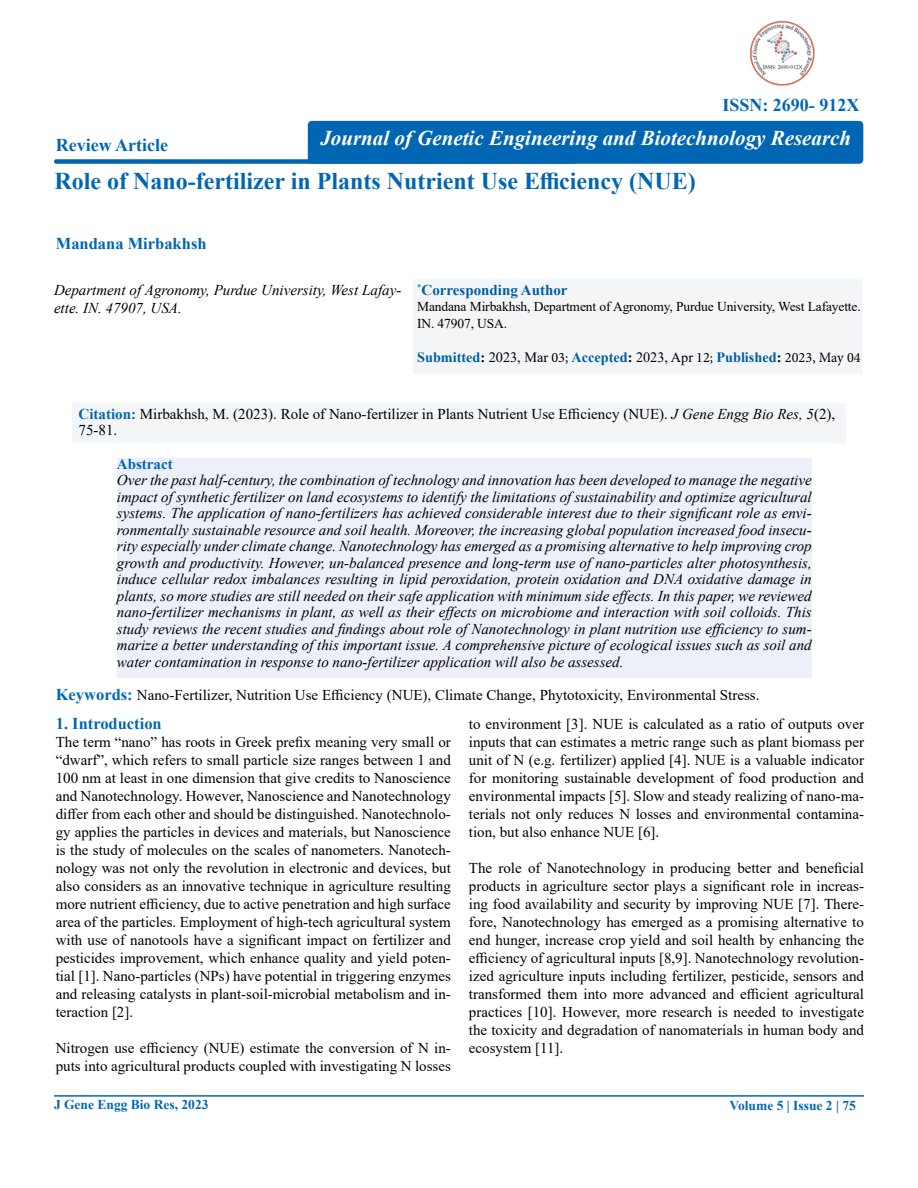
<style>
.page{position:relative;width:918px;height:1188px;background:#fff}
.page>*{position:absolute;margin:0;border:0;box-sizing:border-box;transform-origin:0 0}
.t1{font:700 24px "Times New Roman";color:#0066b3}
.t2{font:italic 700 21px "Times New Roman";color:#fff}
.t3{font:700 18px "Times New Roman";color:#0066b3}
.t4{font:700 16.5px "Times New Roman";color:#0066b3}
.t5{font:15px/18px "Times New Roman";color:#000;text-align:justify}
.t6{font:italic 15px/16.5px "Times New Roman";color:#000}
.t7{font:700 15px "Times New Roman";color:#005da4}
.t8{font:700 15px "Times New Roman";color:#0066b3}
.t9{font:700 14.25px "Times New Roman";color:#005da4}
.t10{font:13.5px/16.5px "Times New Roman";letter-spacing:-.01em;color:#000}
.t11{font:700 13.5px "Times New Roman";color:#0066b3}
.s1{color:#000}
.s2{font-weight:400;color:#000}
.s3{font-family:"Minion Pro";font-weight:400;color:#000}
.s4{font-weight:700;color:#0066b3}
.s5{font-style:italic}
.s6{font-weight:700;font-size:16.5px;color:#0066b3}
</style>
<div class="page">
<div style="left:54px;top:159px;width:523px;height:5px;background:#0066b3;border-radius:2px"></div>
<hr style="left:54px;top:1095px;width:810px;height:2px;background:#0066b3">
<div style="left:400px;top:269px;width:476px;height:107px;background:#f3f5f6"></div>
<div style="left:308px;top:121px;width:555px;height:43px;background:#0066b3;border-radius:4px"></div>
<div style="left:60px;top:393px;width:800px;height:52px;background:#f3f6f8"></div>
<img style="left:749px;top:20px;width:66px;height:66px">
<div style="left:117px;top:458px;width:695px;height:219px;background:#eef0f9"></div>
<p class="t3" style="left:56px;top:132px;width:114px">Review Article</p>
<p class="t3" style="left:722px;top:92px;width:138px">ISSN: 2690- 912X</p>
<h2 class="t2" style="left:320px;top:123px;width:532px">Journal of Genetic Engineering and Biotechnology Research</h2>
<h1 class="t1" style="left:55px;top:163px;width:643px">Role of Nano-fertilizer in Plants Nutrient Use Efficiency (NUE)</h1>
<p class="t4" style="left:56px;top:231px;width:152px">Mandana Mirbakhsh</p>
<p class="t6" style="left:54px;top:281px;width:349px;line-height:18px">Department of Agronomy, Purdue University, West Lafay&shy;ette. IN. 47907, USA.</p>
<p class="t7" style="left:417px;top:279px;width:152px"><sup>*</sup>Corresponding Author</p>
<p class="t10" style="left:417px;top:298px;width:445px">Mandana Mirbakhsh, Department of Agronomy, Purdue University, West Lafayette.<br>IN. 47907, USA.</p>
<p class="t9" style="left:417px;top:347px;width:445px">Submitted<span class="s1">:</span> <span class="s2">2023, Mar</span> <span class="s3">03;</span> Accepted<span class="s1">:</span> <span class="s2">2023, Apr</span> <span class="s3">12;</span> Published<span class="s1">:</span> <span class="s3">2023, May 04</span></p>
<p class="t5" style="left:79px;top:405px;width:758px;line-height:16.5px"><span class="s4">Citation:</span> Mirbakhsh, M. (2023). Role of Nano-fertilizer in Plants Nutrient Use Efficiency (NUE). <span class="s5">J Gene Engg Bio Res, 5</span>(2),<br>75-81.</p>
<p class="t8" style="left:117px;top:453px;width:57px">Abstract</p>
<p class="t6" style="left:117px;top:472px;width:696px;text-align:justify">Over the past half-century, the combination of technology and innovation has been developed to manage the negative impact of synthetic fertilizer on land ecosystems to identify the limitations of sustainability and optimize agricultural systems. The application of nano-fertilizers has achieved considerable interest due to their significant role as envi&shy;ronmentally sustainable resource and soil health. Moreover, the increasing global population increased food insecu&shy;rity especially under climate change. Nanotechnology has emerged as a promising alternative to help improving crop growth and productivity. However, un-balanced presence and long-term use of nano-particles alter photosynthesis, induce cellular redox imbalances resulting in lipid peroxidation, protein oxidation and DNA oxidative damage in plants, so more studies are still needed on their safe application with minimum side effects. In this paper, we reviewed nano-fertilizer mechanisms in plant, as well as their effects on microbiome and interaction with soil colloids. This study reviews the recent studies and findings about role of Nanotechnology in plant nutrition use efficiency to sum&shy;marize a better understanding of this important issue. A comprehensive picture of ecological issues such as soil and water contamination in response to nano-fertilizer application will also be assessed.</p>
<p class="t5" style="left:56px;top:685px;width:705px"><span class="s6">Keywords:</span> Nano-Fertilizer, Nutrition Use Efficiency (NUE), Climate Change, Phytotoxicity, Environmental Stress.</p>
<p class="t4" style="left:56px;top:712px;width:108px">1. Introduction</p>
<p class="t5" style="left:56px;top:733px;width:397px">The term “nano” has roots in Greek prefix meaning very small or “dwarf”, which refers to small particle size ranges between 1 and 100 nm at least in one dimension that give credits to Nanoscience and Nanotechnology. However, Nanoscience and Nanotechnology differ from each other and should be distinguished. Nanotechnolo&shy;gy applies the particles in devices and materials, but Nanoscience is the study of molecules on the scales of nanometers. Nanotech&shy;nology was not only the revolution in electronic and devices, but also considers as an innovative technique in agriculture resulting more nutrient efficiency, due to active penetration and high surface area of the particles. Employment of high-tech agricultural system with use of nanotools have a significant impact on fertilizer and pesticides improvement, which enhance quality and yield poten&shy;tial [1]. Nano-particles (NPs) have potential in triggering enzymes and releasing catalysts in plant-soil-microbial metabolism and in&shy;teraction [2].</p>
<p class="t5" style="left:56px;top:1039px;width:397px">Nitrogen use efficiency (NUE) estimate the conversion of N in&shy;puts into agricultural products coupled with investigating N losses</p>
<p class="t5" style="left:469px;top:714px;width:397px">to environment [3]. NUE is calculated as a ratio of outputs over inputs that can estimates a metric range such as plant biomass per unit of N (e.g. fertilizer) applied [4]. NUE is a valuable indicator for monitoring sustainable development of food production and environmental impacts [5]. Slow and steady realizing of nano-ma&shy;terials not only reduces N losses and environmental contamina&shy;tion, but also enhance NUE [6].</p>
<p class="t5" style="left:469px;top:858px;width:397px">The role of Nanotechnology in producing better and beneficial products in agriculture sector plays a significant role in increas&shy;ing food availability and security by improving NUE [7]. There&shy;fore, Nanotechnology has emerged as a promising alternative to end hunger, increase crop yield and soil health by enhancing the efficiency of agricultural inputs [8,9]. Nanotechnology revolution&shy;ized agriculture inputs including fertilizer, pesticide, sensors and transformed them into more advanced and efficient agricultural practices [10]. However, more research is needed to investigate the toxicity and degradation of nanomaterials in human body and ecosystem [11].</p>
<p class="t11" style="left:54px;top:1095px;width:156px">J Gene Engg Bio Res, 2023</p>
<p class="t11" style="left:730px;top:1096px;width:128px">Volume 5 | Issue 2 | 75</p>
</div>
